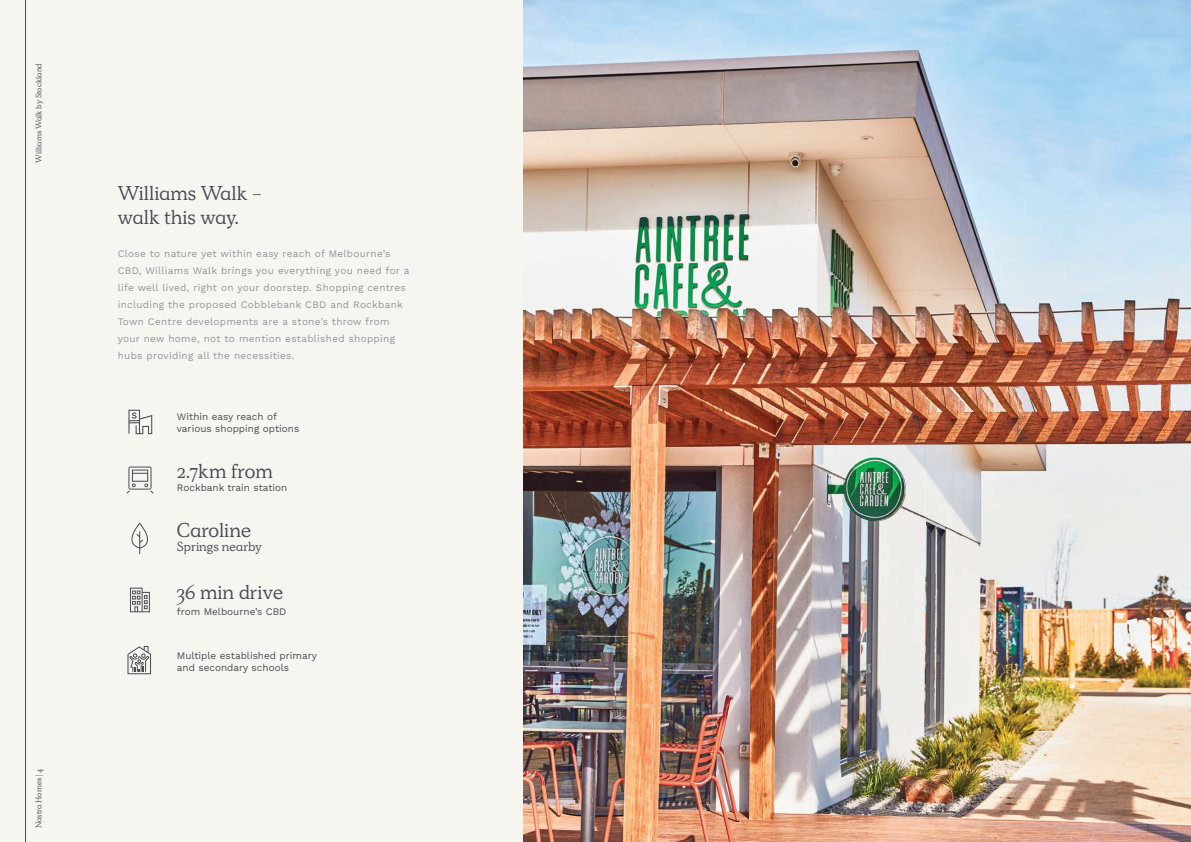
<style>
.page{position:relative;width:1191px;height:842px;background:#f7f5f0}
.page>*{position:absolute;margin:0;border:0;box-sizing:border-box;transform-origin:0 0}
.t1{font:20px/24px "Simula";color:#4a4c54}
.t2{font:13px "Simula";color:#4a4c54}
.t3{font:10px/17px "Work Sans";letter-spacing:.03em;color:#939598}
.t4{font:10px/12px "Work Sans";color:#4a4c54}
.t5{font:8px "Simula";color:#4a4c54}
</style>
<div class="page">
<hr style="left:25px;top:0;width:1px;height:842px;background:#4a4c54">
<svg style="left:128px;top:410px;width:24px;height:24px"></svg>
<svg style="left:126px;top:466px;width:28px;height:27px"></svg>
<svg style="left:131px;top:523px;width:17px;height:31px"></svg>
<svg style="left:130px;top:588px;width:20px;height:24px"></svg>
<svg style="left:127px;top:646px;width:24px;height:28px"></svg>
<img style="left:523px;top:0;width:668px;height:842px">
<p class="t5" style="left:34px;top:162px;width:101px;rotate:-90deg">Williams Walk by Stockland</p>
<p class="t5" style="left:34px;top:828px;width:61px;rotate:-90deg">Nostra Homes | 4</p>
<h1 class="t1" style="left:118px;top:181px;width:145px">Williams Walk - walk this way.</h1>
<p class="t3" style="left:118px;top:245px;width:293px">Close to nature yet within easy reach of Melbourne’s CBD, Williams Walk brings you everything you need for a life well lived, right on your doorstep. Shopping centres including the proposed Cobblebank CBD and Rockbank Town Centre developments are a stone’s throw from your new home, not to mention established shopping hubs providing all the necessities.</p>
<p class="t4" style="left:177px;top:410px;width:124px">Within easy reach of various shopping options</p>
<h1 class="t1" style="left:177px;top:459px;width:97px">2.7km from</h1>
<p class="t4" style="left:177px;top:481px;width:112px">Rockbank train station</p>
<h1 class="t1" style="left:177px;top:519px;width:76px">Caroline</h1>
<h2 class="t2" style="left:177px;top:538px;width:87px">Springs nearby</h2>
<h1 class="t1" style="left:177px;top:580px;width:108px">36 min drive</h1>
<p class="t4" style="left:177px;top:605px;width:111px">from Melbourne’s CBD</p>
<p class="t4" style="left:177px;top:649px;width:142px">Multiple established primary and secondary schools</p>
</div>
